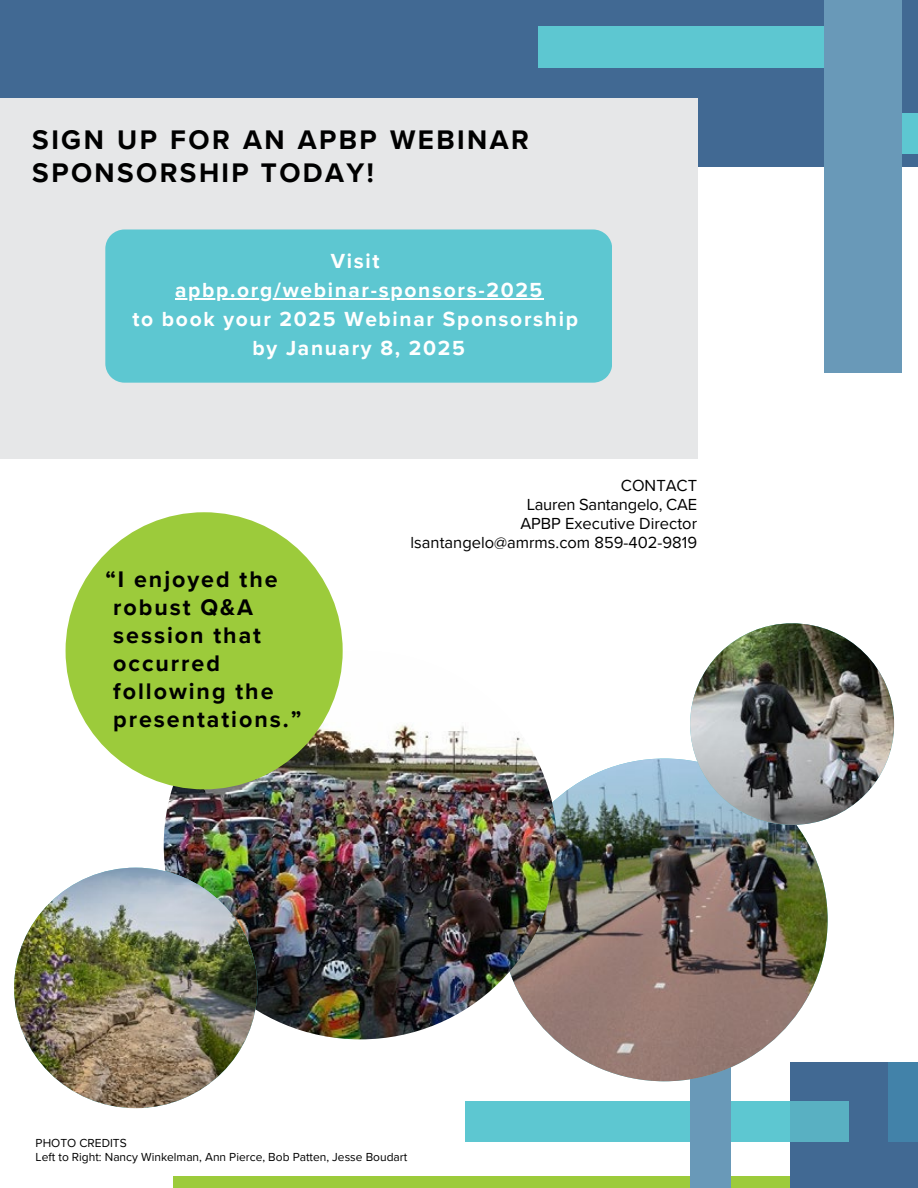
<style>
.page{position:relative;width:918px;height:1188px;background:#fff}
.page>*{position:absolute;margin:0;border:0;box-sizing:border-box;transform-origin:0 0}
.t1{font:700 27.75px/32.8px "Proxima Nova";letter-spacing:.085em;color:#000}
.t2{font:700 23.25px/28.2px "Proxima Nova";letter-spacing:.085em;color:#000}
.t3{font:700 21px/29.2px "Proxima Nova";letter-spacing:.08em;color:#fff;text-align:center}
.t4{font:16.5px/19.2px "Proxima Nova";color:#000;text-align:right}
.t5{font:12px "Proxima Nova";color:#000}
</style>
<div class="page">
<div style="left:0;top:0;width:918px;height:166px;background:#416993"></div>
<div style="left:0;top:98px;width:698px;height:361px;background:#e6e7e8"></div>
<div style="left:173px;top:1176px;width:745px;height:12px;background:#9ccb3b"></div>
<div style="left:790px;top:1063px;width:128px;height:125px;background:#416993"></div>
<div style="left:465px;top:1101px;width:325px;height:41px;background:#5dc7d1"></div>
<div style="left:790px;top:1101px;width:58px;height:41px;background:#59b0c2"></div>
<div style="left:690px;top:989px;width:40px;height:199px;background:#6999b8"></div>
<div style="left:888px;top:1063px;width:30px;height:79px;background:#4282a9"></div>
<img style="left:501px;top:759px;width:327px;height:322px;border-radius:50%">
<img style="left:164px;top:651px;width:393px;height:388px;border-radius:50%">
<img style="left:690px;top:623px;width:204px;height:202px;border-radius:50%">
<img style="left:14px;top:868px;width:243px;height:240px;border-radius:50%">
<div style="left:539px;top:27px;width:325px;height:40px;background:#5dc7d1"></div>
<div style="left:850px;top:113px;width:68px;height:41px;background:#5dc7d1"></div>
<div style="left:824px;top:0;width:78px;height:373px;background:#6999b8"></div>
<div style="left:66px;top:512px;width:277px;height:277px;background:#9ccb3b;border-radius:50%"></div>
<div style="left:105px;top:229px;width:507px;height:154px;background:#5dc7d1"></div>
<hr style="left:175px;top:298px;width:369px;height:1px;background:#fff">
<p class="t1" style="left:32px;top:124px;width:498px">SIGN UP FOR AN APBP WEBINAR<br>SPONSORSHIP TODAY!</p>
<h2 class="t3" style="left:331px;top:247px;width:50px">Visit</h2>
<h4 class="t3" style="left:132px;top:276px;width:447px">apbp.org/webinar-sponsors-2025<br>to book your 2025 Webinar Sponsorship by January 8, 2025</h4>
<p class="t2" style="left:113px;top:565px;width:190px;text-indent:-8px">“I enjoyed the robust Q&amp;A session that occurred following the presentations.”</p>
<p class="t4" style="left:621px;top:476px;width:78px">CONTACT</p>
<p class="t4" style="left:411px;top:514px;width:288px">APBP Executive Director lsantangelo@amrms.com 859-402-9819</p>
<p class="t4" style="left:527px;top:495px;width:172px">Lauren Santangelo, CAE</p>
<p class="t5" style="left:36px;top:1136px;width:93px">PHOTO CREDITS</p>
<p class="t5" style="left:36px;top:1150px;width:373px">Left to Right: Nancy Winkelman, Ann Pierce, Bob Patten, Jesse Boudart</p>
</div>
